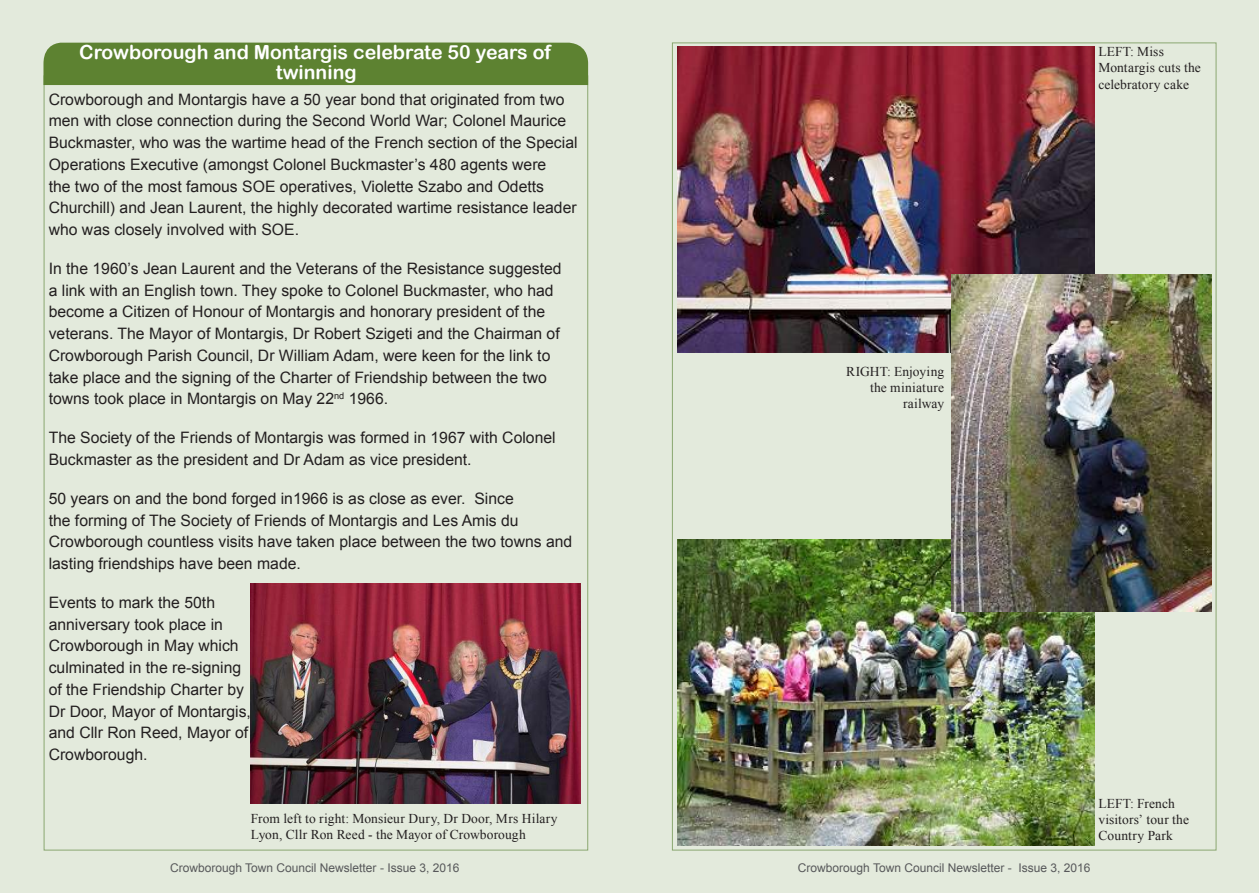
<style>
.page{position:relative;width:1259px;height:893px;background:#fff}
.page>*{position:absolute;margin:0;border:0;box-sizing:border-box;transform-origin:0 0}
.t1{font:19.5px/19.5px "Arial Rounded MT Bold";color:#fff;text-align:center}
.t2{font:15.75px/21.8px "Arial";color:#231f20}
.t3{font:13.5px/16.2px "Times New Roman";letter-spacing:.01em;color:#231f20}
.t4{font:12px "Arial";color:#57585a}
</style>
<div class="page">
<div style="left:0;top:0;width:642px;height:893px;background:#e3eadc"></div>
<div style="left:617px;top:0;width:642px;height:893px;background:#e3eadc"></div>
<div style="left:43px;top:42px;width:545px;height:43px;background:#5d8231"></div>
<img style="left:677px;top:540px;width:417px;height:305px">
<img style="left:251px;top:584px;width:330px;height:219px">
<img style="left:677px;top:47px;width:417px;height:305px">
<img style="left:951px;top:274px;width:260px;height:337px">
<p class="t1" style="left:79px;top:42px;width:473px">Crowborough and Montargis celebrate 50 years of twinning</p>
<p class="t2" style="left:49px;top:88px;width:530px">Crowborough and Montargis have a 50 year bond that originated from two men with close connection during the Second World War; Colonel Maurice Buckmaster, who was the wartime head of the French section of the Special Operations Executive (amongst Colonel Buckmaster’s 480 agents were<br>the two of the most famous SOE operatives, Violette Szabo and Odetts Churchill) and Jean Laurent, the highly decorated wartime resistance leader who was closely involved with SOE.</p>
<p class="t2" style="left:49px;top:258px;width:514px">In the 1960’s Jean Laurent and the Veterans of the Resistance suggested a link with an English town. They spoke to Colonel Buckmaster, who had become a Citizen of Honour of Montargis and honorary president of the veterans. The Mayor of Montargis, Dr Robert Szigeti and the Chairman of Crowborough Parish Council, Dr William Adam, were keen for the link to take place and the signing of the Charter of Friendship between the two towns took place in Montargis on May 22<sup>nd</sup> 1966.</p>
<p class="t2" style="left:49px;top:427px;width:508px">The Society of the Friends of Montargis was formed in 1967 with Colonel<br>Buckmaster as the president and Dr Adam as vice president.</p>
<p class="t2" style="left:49px;top:487px;width:525px">50 years on and the bond forged in1966 is as close as ever. Since<br>the forming of The Society of Friends of Montargis and Les Amis du Crowborough countless visits have taken place between the two towns and lasting friendships have been made.</p>
<p class="t2" style="left:49px;top:591px;width:204px">Events to mark the 50th anniversary took place in<br>Crowborough in May which culminated in the re-signing of the Friendship Charter by<br>Dr Door, Mayor of Montargis, and Cllr Ron Reed, Mayor of<br>Crowborough.</p>
<p class="t3" style="left:846px;top:363px;width:99px;text-align:right">RIGHT: Enjoying the miniature railway</p>
<p class="t3" style="left:1098px;top:43px;width:104px">LEFT: Miss<br>Montargis cuts the celebratory cake</p>
<p class="t3" style="left:251px;top:810px;width:308px">From left to right: Monsieur Dury, Dr Door, Mrs Hilary<br>Lyon, Cllr Ron Reed - the Mayor of Crowborough</p>
<p class="t4" style="left:170px;top:860px;width:291px">Crowborough Town Council Newsletter - Issue 3, 2016</p>
<p class="t4" style="left:798px;top:860px;width:294px">Crowborough Town Council Newsletter - Issue 3, 2016</p>
<p class="t3" style="left:1098px;top:795px;width:92px">LEFT: French visitors’ tour the<br>Country Park</p>
</div>
